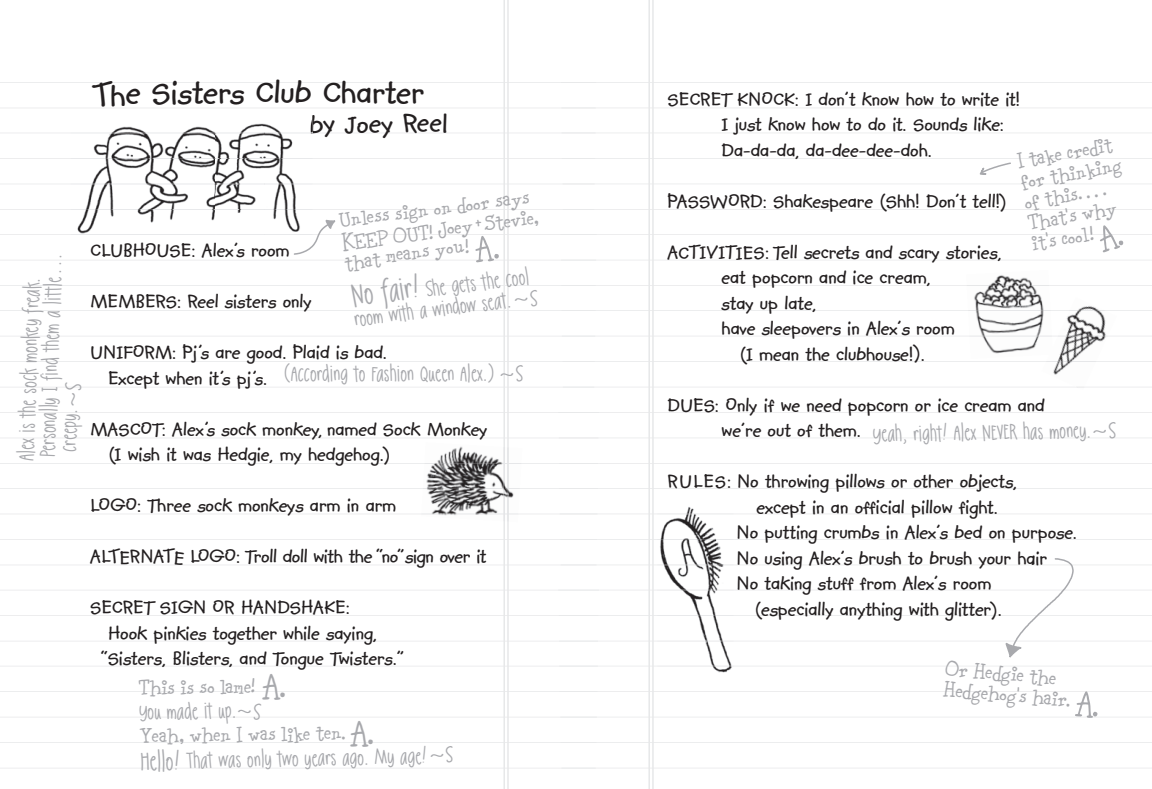
<style>
.page{position:relative;width:1152px;height:789px;background:#fff}
.page>*{position:absolute;margin:0;border:0;box-sizing:border-box;transform-origin:0 0}
.t1{font:700 36px "Kidprint";color:#231f20}
.t2{font:30px/21px "Carnation";color:#a8a9ad}
.t3{font:700 30px "Kidprint";color:#231f20}
.t4{font:25.5px/21px "Jinxed";color:#a8a9ad}
.t5{font:700 21px/25.5px "Kidprint";color:#231f20}
.s1{font-size:34.2px}
.s2{font-size:48px}
.s3{font-size:36px}
.s4{font-size:27px}
.s5{font-size:30px}
.s6{font-size:22.2px}
</style>
<div class="page">
<hr style="left:0;top:768px;width:596px;height:1px;background:#e7e8e9">
<hr style="left:0;top:742px;width:596px;height:1px;background:#e7e8e9">
<hr style="left:0;top:717px;width:597px;height:1px;background:#e7e8e9">
<hr style="left:0;top:691px;width:597px;height:1px;background:#e7e8e9">
<hr style="left:0;top:666px;width:598px;height:1px;background:#e7e8e9">
<hr style="left:0;top:641px;width:598px;height:1px;background:#e7e8e9">
<hr style="left:0;top:615px;width:598px;height:1px;background:#e7e8e9">
<hr style="left:0;top:590px;width:599px;height:1px;background:#e7e8e9">
<hr style="left:0;top:565px;width:596px;height:1px;background:#e7e8e9">
<hr style="left:0;top:539px;width:597px;height:1px;background:#e7e8e9">
<hr style="left:0;top:514px;width:597px;height:1px;background:#e7e8e9">
<hr style="left:0;top:488px;width:598px;height:1px;background:#e7e8e9">
<hr style="left:0;top:463px;width:598px;height:1px;background:#e7e8e9">
<hr style="left:0;top:438px;width:598px;height:1px;background:#e7e8e9">
<hr style="left:0;top:412px;width:599px;height:1px;background:#e7e8e9">
<hr style="left:0;top:387px;width:594px;height:1px;background:#e7e8e9">
<hr style="left:0;top:361px;width:595px;height:1px;background:#e7e8e9">
<hr style="left:0;top:336px;width:595px;height:1px;background:#e7e8e9">
<hr style="left:0;top:310px;width:596px;height:1px;background:#e7e8e9">
<hr style="left:0;top:285px;width:596px;height:1px;background:#e7e8e9">
<hr style="left:0;top:260px;width:596px;height:1px;background:#e7e8e9">
<hr style="left:0;top:234px;width:597px;height:1px;background:#e7e8e9">
<hr style="left:0;top:209px;width:594px;height:1px;background:#e7e8e9">
<hr style="left:0;top:184px;width:595px;height:1px;background:#e7e8e9">
<hr style="left:0;top:158px;width:595px;height:1px;background:#e7e8e9">
<hr style="left:0;top:133px;width:596px;height:1px;background:#e7e8e9">
<hr style="left:0;top:108px;width:596px;height:1px;background:#e7e8e9">
<hr style="left:0;top:82px;width:596px;height:1px;background:#e7e8e9">
<hr style="left:503px;top:0;width:2px;height:789px;background:#e7e8e9">
<hr style="left:507px;top:0;width:2px;height:789px;background:#e7e8e9">
<hr style="left:561px;top:768px;width:591px;height:1px;background:#e7e8e9">
<hr style="left:561px;top:742px;width:591px;height:1px;background:#e7e8e9">
<hr style="left:560px;top:717px;width:592px;height:1px;background:#e7e8e9">
<hr style="left:560px;top:691px;width:592px;height:1px;background:#e7e8e9">
<hr style="left:559px;top:666px;width:593px;height:1px;background:#e7e8e9">
<hr style="left:559px;top:641px;width:593px;height:1px;background:#e7e8e9">
<hr style="left:559px;top:615px;width:593px;height:1px;background:#e7e8e9">
<hr style="left:558px;top:590px;width:594px;height:1px;background:#e7e8e9">
<hr style="left:561px;top:565px;width:591px;height:1px;background:#e7e8e9">
<hr style="left:560px;top:539px;width:592px;height:1px;background:#e7e8e9">
<hr style="left:560px;top:514px;width:592px;height:1px;background:#e7e8e9">
<hr style="left:559px;top:488px;width:593px;height:1px;background:#e7e8e9">
<hr style="left:559px;top:463px;width:593px;height:1px;background:#e7e8e9">
<hr style="left:559px;top:438px;width:593px;height:1px;background:#e7e8e9">
<hr style="left:558px;top:412px;width:594px;height:1px;background:#e7e8e9">
<hr style="left:563px;top:387px;width:589px;height:1px;background:#e7e8e9">
<hr style="left:563px;top:361px;width:589px;height:1px;background:#e7e8e9">
<hr style="left:562px;top:336px;width:590px;height:1px;background:#e7e8e9">
<hr style="left:562px;top:310px;width:590px;height:1px;background:#e7e8e9">
<hr style="left:561px;top:285px;width:591px;height:1px;background:#e7e8e9">
<hr style="left:561px;top:260px;width:591px;height:1px;background:#e7e8e9">
<hr style="left:560px;top:234px;width:592px;height:1px;background:#e7e8e9">
<hr style="left:563px;top:209px;width:589px;height:1px;background:#e7e8e9">
<hr style="left:563px;top:184px;width:589px;height:1px;background:#e7e8e9">
<hr style="left:562px;top:158px;width:590px;height:1px;background:#e7e8e9">
<hr style="left:562px;top:133px;width:590px;height:1px;background:#e7e8e9">
<hr style="left:561px;top:108px;width:591px;height:1px;background:#e7e8e9">
<hr style="left:561px;top:82px;width:591px;height:1px;background:#e7e8e9">
<hr style="left:652px;top:0;width:2px;height:789px;background:#e7e8e9">
<hr style="left:648px;top:0;width:2px;height:789px;background:#e7e8e9">
<svg style="left:294px;top:220px;width:41px;height:35px"></svg>
<svg style="left:1006px;top:558px;width:68px;height:99px"></svg>
<img style="left:71px;top:123px;width:242px;height:118px">
<img style="left:71px;top:133px;width:242px;height:102px">
<svg style="left:311px;top:115px;width:2px;height:19px"></svg>
<svg style="left:980px;top:162px;width:31px;height:13px"></svg>
<img style="left:421px;top:442px;width:101px;height:74px">
<img style="left:421px;top:463px;width:100px;height:51px">
<img style="left:503px;top:447px;width:6px;height:69px">
<img style="left:657px;top:507px;width:77px;height:166px">
<img style="left:657px;top:514px;width:77px;height:152px">
<img style="left:1042px;top:306px;width:75px;height:82px">
<img style="left:1046px;top:310px;width:62px;height:77px">
<img style="left:966px;top:275px;width:87px;height:84px">
<img style="left:967px;top:285px;width:85px;height:51px">
<svg style="left:1049px;top:348px;width:4px;height:7px"></svg>
<svg style="left:65px;top:387px;width:17px;height:1px"></svg>
<svg style="left:238px;top:717px;width:23px;height:1px"></svg>
<h1 class="t1" style="left:110px;top:80px;width:315px"><span class="s1">h</span>e Sisters Club Charter</h1>
<h2 class="t3" style="left:309px;top:115px;width:140px;rotate:-2deg">by Joey Reel</h2>
<h2 class="t2" style="left:338px;top:207px;width:193px;rotate:-7deg">Unless sign on door says</h2>
<h2 class="t2" style="left:341px;top:228px;width:199px;rotate:-7deg">KEEP OUT Joey+Stevie,</h2>
<h2 class="t2" style="left:343px;top:247px;width:157px;rotate:-7deg">that means you! <span class="s2">A.</span></h2>
<p class="t5" style="left:90px;top:240px;width:201px">CLUBHOUSE: Alex’s room</p>
<p class="t5" style="left:90px;top:291px;width:223px">MEMBERS: Reel sisters only</p>
<p class="t5" style="left:108px;top:342px;width:280px;text-indent:-18px">UNIFORM: Pj’s are good. Plaid is bad.<br>Except when it’s pj’s.</p>
<p class="t5" style="left:108px;top:418px;width:381px;text-indent:-18px">MASCOT: Alex’s sock monkey, named Sock Monkey (I wish it was Hedgie, my hedgehog.)</p>
<p class="t5" style="left:90px;top:495px;width:308px">LOGO: Three sock monkeys arm in arm</p>
<p class="t5" style="left:90px;top:546px;width:76px">AL ERNA</p>
<p class="t5" style="left:190px;top:546px;width:298px">LOGO: Troll doll with the “no”sign over it</p>
<p class="t5" style="left:90px;top:597px;width:261px">SECRET SIGN OR HANDSHAKE:</p>
<p class="t5" style="left:108px;top:622px;width:270px">Hook pinkies together while saying,</p>
<p class="t5" style="left:100px;top:648px;width:305px">“Sisters, Blisters, and Tongue Twisters.”</p>
<p class="t4" style="left:16px;top:461px;width:209px;rotate:-88deg">Alex is the sock monkey freak.<br>Personally I find them a little ... creepy.</p>
<p class="t4" style="left:350px;top:288px;width:180px;rotate:-7deg"><span class="s3">No fair!</span> She gets the cool room with a window seat.</p>
<p class="t4" style="left:284px;top:363px;width:241px">(According to Fashion Queen Alex.) ~<span class="s4">S</span></p>
<h2 class="t2" style="left:139px;top:675px;width:149px;rotate:-1deg">This is so lame! <span class="s2">A.</span></h2>
<p class="t4" style="left:139px;top:702px;width:99px;rotate:-1deg">You made it up.</p>
<h2 class="t2" style="left:140px;top:723px;width:236px;rotate:-1deg">Yeah, when I was like ten.<span class="s2">A.</span></h2>
<p class="t4" style="left:140px;top:751px;width:314px;rotate:-1deg"><span class="s5">Hello!</span> That was only two years ago. My age!~<span class="s4">S</span></p>
<p class="t5" style="left:722px;top:88px;width:300px;text-indent:-54px">SECRET KNOCK: I don’t know how to write it!<br>I just know how to do it. Sounds like:<br>Da-da-da, da-dee-dee-doh.</p>
<p class="t5" style="left:668px;top:190px;width:341px">PASSWORD: Shakespeare (Shh! Don’t tell!)</p>
<p class="t5" style="left:668px;top:242px;width:23px">AC</p>
<p class="t5" style="left:699px;top:241px;width:304px">I<span class="s6">V</span>ITIES: Tell secrets and scary stories,</p>
<p class="t5" style="left:722px;top:267px;width:211px">eat popcorn and ice cream,</p>
<p class="t5" style="left:722px;top:292px;width:97px">stay up late,</p>
<p class="t5" style="left:722px;top:318px;width:235px">have sleepovers in Alex’s room</p>
<p class="t5" style="left:740px;top:343px;width:187px">(I mean the clubhouse!).</p>
<p class="t5" style="left:722px;top:394px;width:325px;text-indent:-54px">DUES: Only if we need popcorn or ice cream and we’re out of them.</p>
<p class="t5" style="left:668px;top:471px;width:351px">RULES: No throwing pillows or other objects,</p>
<p class="t5" style="left:756px;top:496px;width:243px">except in an official pillow fight.</p>
<p class="t5" style="left:737px;top:522px;width:342px">No putting crumbs in Alex’s bed on purpose.</p>
<p class="t5" style="left:737px;top:547px;width:312px">No using Alex’s brush to brush your hair.</p>
<p class="t5" style="left:737px;top:573px;width:256px">No taking stuff from Alex’s room</p>
<p class="t5" style="left:755px;top:598px;width:249px">(especially anything with glitter).</p>
<h2 class="t2" style="left:947px;top:655px;width:158px;rotate:5deg">Or Hedgie the<br>Hedgehog’s hair. <span class="s2">A.</span></h2>
<h2 class="t2" style="left:1015px;top:148px;width:98px;rotate:-10deg">I take credit</h2>
<h2 class="t2" style="left:1019px;top:169px;width:103px;rotate:-10deg">for thinking</h2>
<h2 class="t2" style="left:1023px;top:189px;width:84px;rotate:-10deg">of this. . . .</h2>
<h2 class="t2" style="left:1026px;top:210px;width:91px;rotate:-10deg">That’s why</h2>
<h2 class="t2" style="left:1030px;top:231px;width:64px;rotate:-10deg">it’s cool!</h2>
<p class="t4" style="left:873px;top:424px;width:244px;rotate:-1deg">Yeah, right! Alex NEVER has money.~<span class="s4">S</span></p>
</div>
